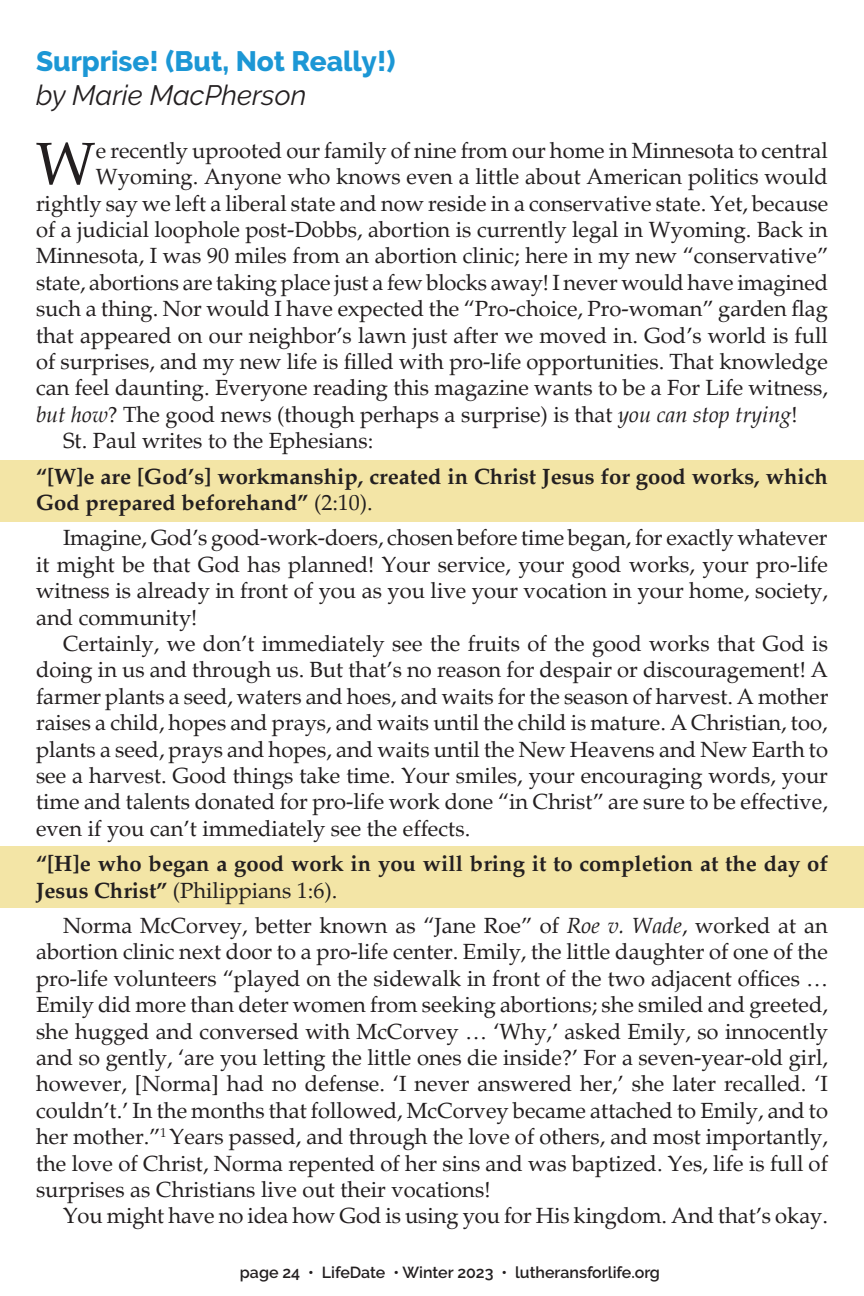
<style>
.page{position:relative;width:864px;height:1296px;background:#fff}
.page>*{position:absolute;margin:0;border:0;box-sizing:border-box;transform-origin:0 0}
.LifeDate_paragraph_2023{font:59.8px "Palatino";color:#231f20}
.LifeDate_article_title_2023{font:800 28px "Raleway";color:#1c97d5}
.LifeDate_author_2023{font:italic 28px "Raleway";color:#231f20}
.LifeDate_paragraph_2023-2{font:22px/26.4px "Palatino";color:#231f20;text-align:justify}
.LifeDate_paragraph_2023-3{font:700 22px/26.4px "Palatino";color:#231f20}
.t1{font:600 16px "Raleway";color:#231f20}
.s1{font-style:italic}
.s2{font-weight:400}
</style>
<div class="page">
<div style="left:0;top:846px;width:864px;height:61px;background:#f3e5a6"></div>
<div style="left:0;top:461px;width:864px;height:61px;background:#f3e5a6"></div>
<p class="LifeDate_article_title_2023" style="left:36px;top:46px;width:361px">Surprise! (But, Not Really!)</p>
<p class="LifeDate_author_2023" style="left:36px;top:79px;width:272px">by Marie MacPherson</p>
<p class="LifeDate_paragraph_2023" style="left:36px;top:128px;width:61px">W</p>
<p class="LifeDate_paragraph_2023-2" style="left:96px;top:137px;width:733px">e recently uprooted our family of nine from our home in Minnesota to central</p>
<p class="LifeDate_paragraph_2023-2" style="left:96px;top:164px;width:734px">Wyoming. Anyone who knows even a little about American politics would</p>
<p class="LifeDate_paragraph_2023-2" style="left:36px;top:190px;width:794px">rightly say we left a liberal state and now reside in a conservative state. Yet, because</p>
<p class="LifeDate_paragraph_2023-2" style="left:36px;top:217px;width:793px">of a judicial loophole post-Dobbs, abortion is currently legal in Wyoming. Back in</p>
<p class="LifeDate_paragraph_2023-2" style="left:36px;top:243px;width:794px">Minnesota, I was 90 miles from an abortion clinic; here in my new “conservative”</p>
<p class="LifeDate_paragraph_2023-2" style="left:36px;top:269px;width:794px">state, abortions are taking place just a few blocks away! I never would have imagined</p>
<p class="LifeDate_paragraph_2023-2" style="left:36px;top:296px;width:793px">such a thing. Nor would I have expected the “Pro-choice, Pro-woman” garden flag</p>
<p class="LifeDate_paragraph_2023-2" style="left:36px;top:322px;width:793px">that appeared on our neighbor’s lawn just after we moved in. God’s world is full</p>
<p class="LifeDate_paragraph_2023-2" style="left:36px;top:349px;width:793px">of surprises, and my new life is filled with pro-life opportunities. That knowledge</p>
<p class="LifeDate_paragraph_2023-2" style="left:36px;top:375px;width:794px">can feel daunting. Everyone reading this magazine wants to be a For Life witness,</p>
<p class="LifeDate_paragraph_2023-2" style="left:36px;top:401px;width:763px"><span class="s1">but how</span>? The good news (though perhaps a surprise) is that <span class="s1">you can stop trying</span>!</p>
<p class="LifeDate_paragraph_2023-2" style="left:63px;top:428px;width:312px">St. Paul writes to the Ephesians:</p>
<p class="LifeDate_paragraph_2023-3" style="left:36px;top:463px;width:793px">“[W]e are [God’s] workmanship, created in Christ Jesus for good works, which<br>God prepared beforehand” <span class="s2">(2:10).</span></p>
<p class="LifeDate_paragraph_2023-2" style="left:36px;top:525px;width:794px;text-indent:27px">Imagine, God’s good-work-doers, chosen before time began, for exactly whatever it might be that God has planned! Your service, your good works, your pro-life witness is already in front of you as you live your vocation in your home, society, and community!</p>
<p class="LifeDate_paragraph_2023-2" style="left:36px;top:631px;width:794px;text-indent:27px">Certainly, we don’t immediately see the fruits of the good works that God is doing in us and through us. But that’s no reason for despair or discouragement! A farmer plants a seed, waters and hoes, and waits for the season of harvest. A mother raises a child, hopes and prays, and waits until the child is mature. A Christian, too, plants a seed, prays and hopes, and waits until the New Heavens and New Earth to see a harvest. Good things take time. Your smiles, your encouraging words, your time and talents donated for pro-life work done “in Christ” are sure to be effective, even if you can’t immediately see the effects.</p>
<p class="LifeDate_paragraph_2023-3" style="left:36px;top:851px;width:793px">“[H]e who began a good work in you will bring it to completion at the day of<br>Jesus Christ” <span class="s2">(Philippians 1:6).</span></p>
<p class="LifeDate_paragraph_2023-2" style="left:36px;top:913px;width:794px;text-indent:27px">Norma McCorvey, better known as “Jane Roe” of <span class="s1">Roe v. Wade</span>, worked at an abortion clinic next door to a pro-life center. Emily, the little daughter of one of the pro-life volunteers “played on the sidewalk in front of the two adjacent offices … Emily did more than deter women from seeking abortions; she smiled and greeted, she hugged and conversed with McCorvey … ‘Why,’ asked Emily, so innocently and so gently, ‘are you letting the little ones die inside?’ For a seven-year-old girl, however, [Norma] had no defense. ‘I never answered her,’ she later recalled. ‘I couldn’t.’ In the months that followed, McCorvey became attached to Emily, and to her mother.”<sup>1</sup> Years passed, and through the love of others, and most importantly, the love of Christ, Norma repented of her sins and was baptized. Yes, life is full of surprises as Christians live out their vocations!</p>
<p class="LifeDate_paragraph_2023-2" style="left:63px;top:1203px;width:766px">You might have no idea how God is using you for His kingdom. And that’s okay.</p>
<p class="t1" style="left:240px;top:1263px;width:422px">page 24 • LifeDate • Winter 2023 • lutheransforlife.org</p>
</div>
